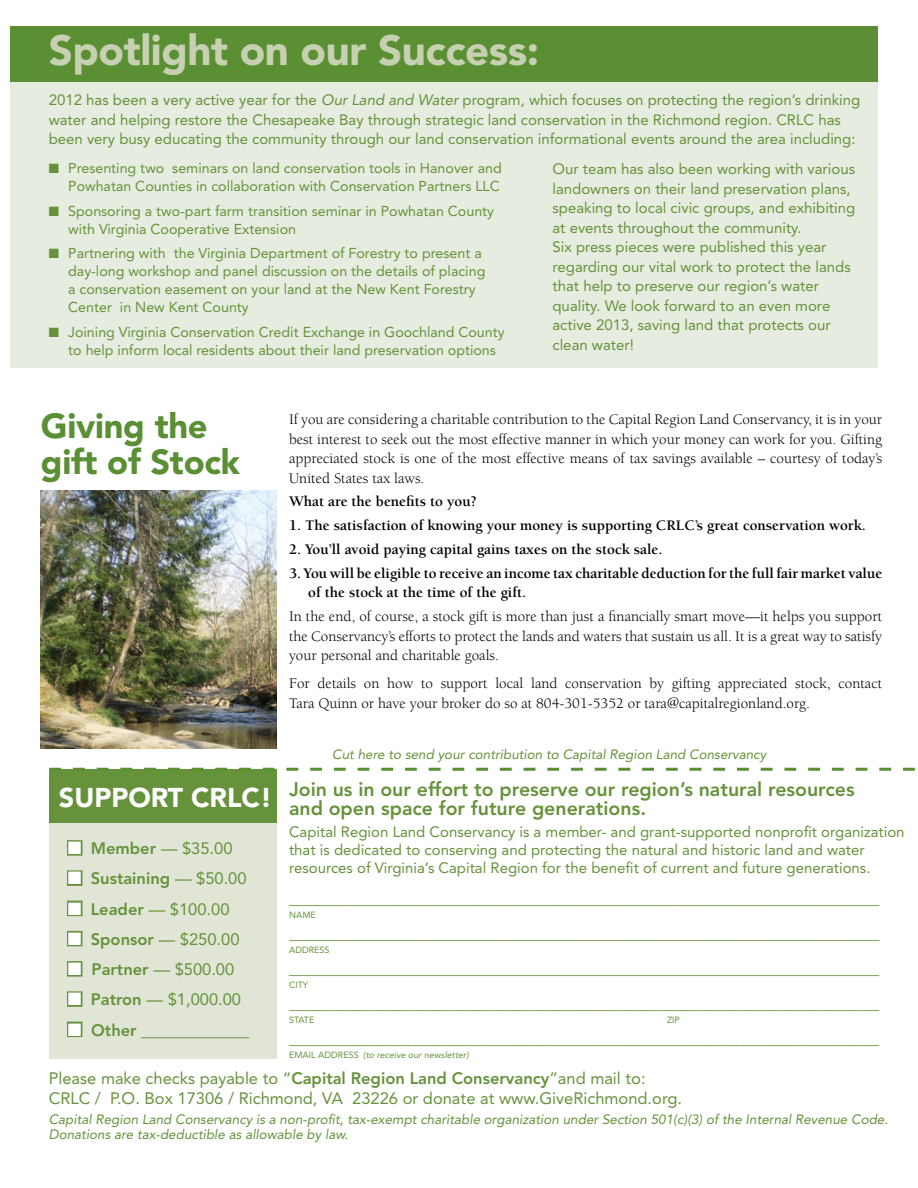
<style>
.page{position:relative;width:918px;height:1188px;background:#fff}
.page>*{position:absolute;margin:0;border:0;box-sizing:border-box;transform-origin:0 0}
.t1{font:900 42px "Avenir";letter-spacing:-.01em;color:#c7d1b2}
.t2{font:900 34.5px/36px "Avenir";letter-spacing:-.01em;color:#5a8f34}
.t3{font:900 27px "Avenir";color:#fff}
.t4{font:800 19.5px/19.5px "Avenir";color:#66923b}
.t5{font:18px "Avenir";color:#66923b}
.t6{font:16.5px/19.8px "Avenir";color:#66923b}
.t7{font:800 16.5px "Avenir";color:#66923b}
.t8{font:15px/19.5px "Avenir";color:#66923b}
.t9{font:15px/19.5px "Berkeley";color:#000;text-align:justify}
.t10{font:700 15px/19.5px "Berkeley";color:#000}
.t11{font:14.25px/18px "Avenir";color:#66923b}
.t12{font:italic 13.5px/15px "Avenir";color:#66923b}
.t13{font:italic 9px "Avenir";color:#66923b}
.t14{font:9px "Avenir";color:#66923b}
.s1{font-style:italic}
.s2{color:#fff}
.s3{font-weight:800}
.s4{font-weight:400}
.s5{font-weight:800;font-size:16.5px}
.s6{font-style:normal}
</style>
<div class="page">
<div style="left:10px;top:81px;width:868px;height:287px;background:#e6ecdf"></div>
<div style="left:10px;top:26px;width:868px;height:55px;background:#5a8f34"></div>
<div style="left:49px;top:823px;width:228px;height:236px;background:#e0e5d5"></div>
<div style="left:49px;top:769px;width:228px;height:54px;background:#66923b"></div>
<div style="left:67px;top:840px;width:15px;height:16px;border:3px solid #66923b"></div>
<div style="left:67px;top:870px;width:15px;height:16px;border:3px solid #66923b"></div>
<div style="left:67px;top:901px;width:15px;height:15px;border:3px solid #66923b"></div>
<div style="left:67px;top:931px;width:15px;height:15px;border:3px solid #66923b"></div>
<div style="left:67px;top:961px;width:15px;height:16px;border:3px solid #66923b"></div>
<div style="left:67px;top:991px;width:15px;height:16px;border:3px solid #66923b"></div>
<div style="left:67px;top:1022px;width:15px;height:15px;border:3px solid #66923b"></div>
<svg style="left:49px;top:768px;width:866px;height:3px"></svg>
<img style="left:41px;top:491px;width:236px;height:258px">
<h1 class="t1" style="left:49px;top:25px;width:492px">Spotlight on our Success:</h1>
<p class="t8" style="left:49px;top:90px;width:813px">2012 has been a very active year for the <span class="s1">Our Land and Water</span> program, which focuses on protecting the region’s drinking water and helping restore the Chesapeake Bay through strategic land conservation in the Richmond region. CRLC has been very busy educating the community through our land conservation informational events around the area including:</p>
<p class="t11" style="left:49px;top:160px;width:455px;text-align:right">■ Presenting two seminars on land conservation tools in Hanover and<br>Powhatan Counties in collaboration with Conservation Partners LLC</p>
<p class="t11" style="left:68px;top:202px;width:427px;text-indent:-20px">■ Sponsoring a two-part farm transition seminar in Powhatan County with Virginia Cooperative Extension</p>
<p class="t11" style="left:68px;top:244px;width:419px;text-indent:-20px">■ Partnering with the Virginia Department of Forestry to present a day-long workshop and panel discussion on the details of placing a conservation easement on your land at the New Kent Forestry Center in New Kent County</p>
<p class="t11" style="left:68px;top:323px;width:438px;text-indent:-20px">■ Joining Virginia Conservation Credit Exchange in Goochland County to help inform local residents about their land preservation options</p>
<p class="t8" style="left:552px;top:159px;width:304px">Our team has also been working with various landowners on their land preservation plans, speaking to local civic groups, and exhibiting at events throughout the community.<br>Six press pieces were published this year regarding our vital work to protect the lands that help to preserve our region’s water quality. We look forward to an even more active 2013, saving land that protects our clean water!</p>
<h2 class="t2" style="left:41px;top:407px;width:201px">Giving the gift of Stock</h2>
<p class="t9" style="left:289px;top:410px;width:595px">If you are considering a charitable contribution to the Capital Region Land Conservancy, it is in your best interest to seek out the most effective manner in which your money can work for you. Gifting appreciated stock is one of the most effective means of tax savings available – courtesy of today’s United States tax laws.</p>
<p class="t10" style="left:289px;top:492px;width:189px">What are the benefits to you?</p>
<p class="t10" style="left:289px;top:516px;width:578px">1. The satisfaction of knowing your money is supporting CRLC’s great conservation work.</p>
<p class="t10" style="left:289px;top:540px;width:375px">2. You’ll avoid paying capital gains taxes on the stock sale.</p>
<p class="t10" style="left:308px;top:564px;width:576px;text-indent:-19px">3. You will be eligible to receive an income tax charitable deduction for the full fair market value of the stock at the time of the gift.</p>
<p class="t9" style="left:289px;top:607px;width:595px">In the end, of course, a stock gift is more than just a financially smart move—it helps you support the Conservancy’s efforts to protect the lands and waters that sustain us all. It is a great way to satisfy your personal and charitable goals.</p>
<p class="t9" style="left:289px;top:674px;width:595px">For details on how to support local land conservation by gifting appreciated stock, contact<br>Tara Quinn or have your broker do so at 804-301-5352 or tara@capitalregionland.org.</p>
<h3 class="t3" style="left:59px;top:781px;width:215px">SUPPORT CRLC!</h3>
<p class="t6" style="left:68px;top:839px;width:166px"><span class="s2">■</span> <span class="s3">Member</span> — $35.00</p>
<p class="t7" style="left:68px;top:869px;width:180px"><span class="s2">■</span> Sustaining <span class="s4">— $50.00</span></p>
<p class="t6" style="left:68px;top:899px;width:163px"><span class="s2">■</span> <span class="s3">Leader</span> — $100.00</p>
<p class="t6" style="left:68px;top:929px;width:173px"><span class="s2">■</span> <span class="s3">Sponsor</span> — $250.00</p>
<p class="t6" style="left:68px;top:960px;width:168px"><span class="s2">■</span> <span class="s3">Partner</span> — $500.00</p>
<p class="t6" style="left:68px;top:990px;width:175px"><span class="s2">■</span> <span class="s3">Patron</span> — $1,000.00</p>
<p class="t5" style="left:68px;top:1019px;width:183px"><span class="s2">■</span> <span class="s5">Other</span> ____________</p>
<p class="t12" style="left:332px;top:747px;width:436px">Cut here to send your contribution to Capital Region Land Conservancy</p>
<h3 class="t4" style="left:289px;top:779px;width:567px">Join us in our effort to preserve our region’s natural resources and open space for future generations.</h3>
<p class="t8" style="left:289px;top:822px;width:617px;line-height:18px">Capital Region Land Conservancy is a member- and grant-supported nonprofit organization that is dedicated to conserving and protecting the natural and historic land and water resources of Virginia’s Capital Region for the benefit of current and future generations.</p>
<p class="t6" style="left:289px;top:888px;width:592px">________________________________________________________________________</p>
<p class="t14" style="left:289px;top:909px;width:28px">NAME</p>
<p class="t6" style="left:289px;top:923px;width:592px">________________________________________________________________________</p>
<p class="t14" style="left:289px;top:944px;width:42px">ADDRESS</p>
<p class="t6" style="left:289px;top:958px;width:592px">________________________________________________________________________</p>
<p class="t14" style="left:289px;top:979px;width:21px">CITY</p>
<p class="t6" style="left:289px;top:993px;width:592px">________________________________________________________________________</p>
<p class="t14" style="left:289px;top:1014px;width:27px">STATE</p>
<p class="t14" style="left:667px;top:1014px;width:14px">ZIP</p>
<p class="t6" style="left:289px;top:1028px;width:592px">________________________________________________________________________</p>
<p class="t13" style="left:289px;top:1049px;width:181px"><span class="s6">EMAIL ADDRESS</span> (to receive our newsletter)</p>
<p class="t6" style="left:49px;top:1069px;width:635px">Please make checks payable to “<span class="s3">Capital Region Land Conservancy</span>”and mail to:<br>CRLC / P.O. Box 17306 / Richmond, VA 23226 or donate at www.GiveRichmond.org.</p>
<p class="t12" style="left:49px;top:1111px;width:841px">Capital Region Land Conservancy is a non-profit, tax-exempt charitable organization under Section 501(c)(3) of the Internal Revenue Code.<br>Donations are tax-deductible as allowable by law.</p>
</div>
